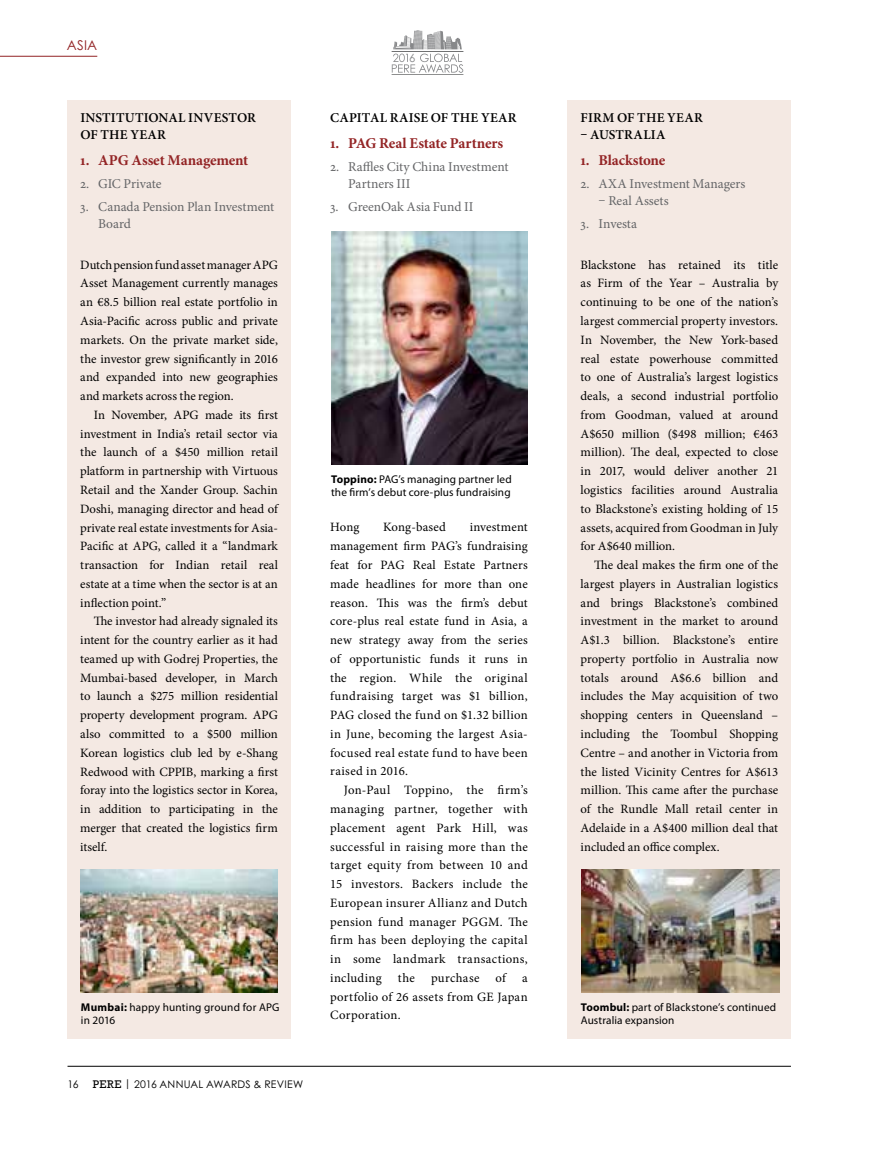
<style>
.page{position:relative;width:872px;height:1149px;background:#fff}
.page>*{position:absolute;margin:0;border:0;box-sizing:border-box;transform-origin:0 0}
.t1{font:700 15px "Minion Pro";letter-spacing:-.01em;color:#932425}
.t2{font:13.5px/16.6px "Minion Pro";letter-spacing:-.005em;color:#646567}
.t3{font:600 13.5px/16.6px "Minion Pro";letter-spacing:.015em;color:#000}
.t4{font:13.5px "Century Gothic Pro";color:#932425}
.t5{font:12.75px/18.8px "Minion Pro";letter-spacing:.015em;color:#000;text-align:justify}
.t6{font:11.4px "Century Gothic Pro";color:#87888a}
.t7{font:11.25px/13.2px "Myriad Pro";letter-spacing:.01em;color:#000}
.t8{font:10.5px "Century Gothic Pro";letter-spacing:.02em;color:#000}
.s1{font-weight:700}
.s2{font-family:"Rockwell Std";font-size:11.25px}
</style>
<div class="page">
<hr style="left:68px;top:1065px;width:723px;height:1px;background:#000">
<hr style="left:392px;top:75px;width:71px;height:1px;background:#707172">
<svg style="left:392px;top:30px;width:71px;height:43px"></svg>
<div style="left:568px;top:100px;width:223px;height:937px;background:#f4e9e3"></div>
<div style="left:68px;top:100px;width:223px;height:937px;background:#f4e9e3"></div>
<img style="left:80px;top:869px;width:198px;height:122px">
<img style="left:581px;top:869px;width:198px;height:122px">
<img style="left:331px;top:231px;width:197px;height:233px">
<hr style="left:0;top:56px;width:97px;height:1px;background:#932425">
<p class="t4" style="left:67px;top:37px;width:32px">ASIA</p>
<p class="t6" style="left:409px;top:51px;width:8px">6</p>
<p class="t3" style="left:330px;top:110px;width:188px">CAPITAL RAISE OF THE YEAR</p>
<p class="t1" style="left:330px;top:132px;width:174px">1. PAG Real Estate Partners</p>
<p class="t2" style="left:348px;top:159px;width:162px;text-indent:-18px">2. Raffles City China Investment<br>Partners III</p>
<p class="t2" style="left:330px;top:199px;width:145px">3. GreenOak Asia Fund II</p>
<p class="t3" style="left:80px;top:110px;width:177px">INSTITUTIONAL INVESTOR<br>OF THE YEAR</p>
<p class="t1" style="left:80px;top:149px;width:170px">1. APG Asset Management</p>
<p class="t2" style="left:80px;top:175px;width:83px">2. GIC Private</p>
<p class="t2" style="left:98px;top:199px;width:178px;text-indent:-18px">3. Canada Pension Plan Investment<br>Board</p>
<p class="t5" style="left:80px;top:255px;width:199px">Dutch pension fund asset manager APG Asset Management currently manages an €8.5 billion real estate portfolio in Asia-Pacific across public and private markets. On the private market side, the investor grew significantly in 2016 and expanded into new geographies and markets across the region.</p>
<p class="t5" style="left:80px;top:405px;width:199px;text-indent:14px">In November, APG made its first investment in India’s retail sector via the launch of a $450 million retail platform in partnership with Virtuous Retail and the Xander Group. Sachin Doshi, managing director and head of private real estate investments for Asia-Pacific at APG, called it a “landmark transaction for Indian retail real estate at a time when the sector is at an inflection point.”</p>
<p class="t5" style="left:80px;top:611px;width:199px;text-indent:14px">The investor had already signaled its intent for the country earlier as it had teamed up with Godrej Properties, the Mumbai-based developer, in March to launch a $275 million residential property development program. APG also committed to a $500 million Korean logistics club led by e-Shang Redwood with CPPIB, marking a first foray into the logistics sector in Korea, in addition to participating in the merger that created the logistics firm itself.</p>
<p class="t3" style="left:580px;top:110px;width:124px">FIRM OF THE YEAR</p>
<p class="t3" style="left:580px;top:126px;width:86px">– AUSTRALIA</p>
<p class="t1" style="left:580px;top:149px;width:86px">1. Blackstone</p>
<p class="t2" style="left:580px;top:175px;width:166px">2. AXA Investment Managers</p>
<p class="t2" style="left:598px;top:192px;width:72px">– Real Assets</p>
<p class="t2" style="left:580px;top:215px;width:58px">3. Investa</p>
<p class="t5" style="left:580px;top:255px;width:199px">Blackstone has retained its title as Firm of the Year – Australia by continuing to be one of the nation’s largest commercial property investors.<br>In November, the New York-based real estate powerhouse committed to one of Australia’s largest logistics deals, a second industrial portfolio from Goodman, valued at around A$650 million ($498 million; €463 million). The deal, expected to close in 2017, would deliver another 21 logistics facilities around Australia to Blackstone’s existing holding of 15 assets, acquired from Goodman in July for A$640 million.</p>
<p class="t5" style="left:580px;top:555px;width:199px;text-indent:14px">The deal makes the firm one of the largest players in Australian logistics and brings Blackstone’s combined investment in the market to around A$1.3 billion. Blackstone’s entire property portfolio in Australia now totals around A$6.6 billion and includes the May acquisition of two shopping centers in Queensland – including the Toombul Shopping Centre – and another in Victoria from the listed Vicinity Centres for A$613 million. This came after the purchase of the Rundle Mall retail center in Adelaide in a A$400 million deal that included an office complex.</p>
<p class="t7" style="left:331px;top:472px;width:182px"><span class="s1">Toppino:</span> PAG’s managing partner led the firm’s debut core-plus fundraising</p>
<p class="t5" style="left:330px;top:518px;width:31px">Hong</p>
<p class="t5" style="left:383px;top:518px;width:64px">Kong-based</p>
<p class="t5" style="left:330px;top:518px;width:199px;text-indent:140px">investment management firm PAG’s fundraising feat for PAG Real Estate Partners made headlines for more than one reason. This was the firm’s debut core-plus real estate fund in Asia, a new strategy away from the series of opportunistic funds it runs in the region. While the original fundraising target was $1 billion, PAG closed the fund on $1.32 billion in June, becoming the largest Asia&shy;focused real estate fund to have been raised in 2016.</p>
<p class="t5" style="left:330px;top:780px;width:199px;text-indent:14px">Jon-Paul Toppino, the firm’s managing partner, together with placement agent Park Hill, was successful in raising more than the target equity from between 10 and 15 investors. Backers include the European insurer Allianz and Dutch pension fund manager PGGM. The firm has been deploying the capital in some landmark transactions, including</p>
<p class="t5" style="left:398px;top:968px;width:18px">the</p>
<p class="t5" style="left:431px;top:968px;width:50px">purchase</p>
<p class="t5" style="left:495px;top:968px;width:12px">of</p>
<p class="t5" style="left:330px;top:968px;width:199px;text-indent:192px">a portfolio of 26 assets from GE Japan Corporation.</p>
<p class="t7" style="left:81px;top:999px;width:200px"><span class="s1">Mumbai:</span> happy hunting ground for APG in 2016</p>
<p class="t7" style="left:581px;top:999px;width:197px"><span class="s1">Toombul:</span> part of Blackstone’s continued<br>Australia expansion</p>
<p class="t8" style="left:68px;top:1077px;width:13px">16</p>
<p class="t8" style="left:93px;top:1077px;width:212px"><span class="s2">PERE</span> | 2016 ANNUAL AWARDS &amp; REVIEW</p>
</div>
